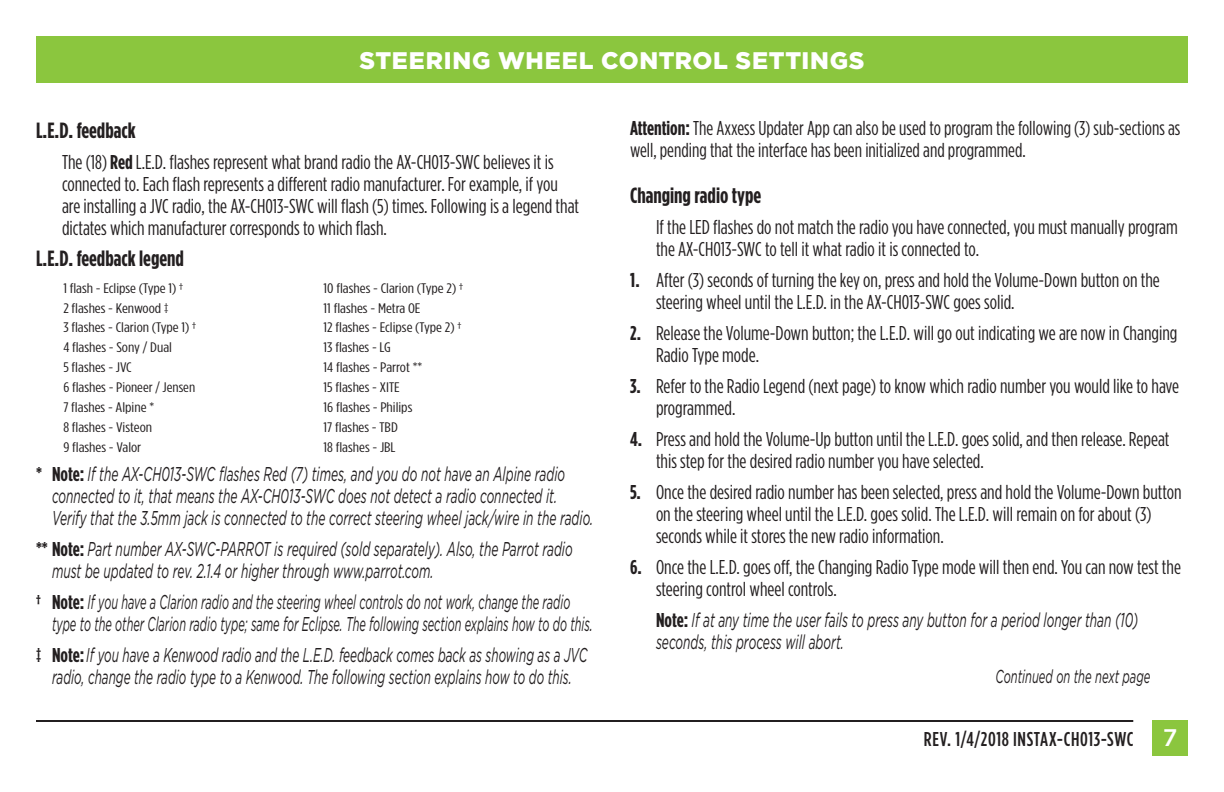
<style>
.page{position:relative;width:1224px;height:792px;background:#fff}
.page>*{position:absolute;margin:0;border:0;box-sizing:border-box;transform-origin:0 0}
.t1{font:900 24px "Gotham";letter-spacing:.03em;color:#fff}
.t2{font:700 22px "Gotham Condensed";color:#231f20}
.t3{font:20px/22px "Gotham Condensed";color:#231f20}
.t4{font:italic 20px/22px "Gotham";color:#231f20;scale:.6 1}
.t5{font:italic 20px/22px "Gotham";color:#231f20;scale:.55 1}
.t6{font:italic 20px/22px "Gotham";color:#231f20;text-align:center;scale:.59 1}
.t7{font:500 20px "Gotham Condensed";letter-spacing:.03em;color:#231f20}
.t8{font:italic 18.8px "Gotham";color:#231f20;scale:.6 1}
.t9{font:13.8px/19.8px "Gotham Condensed";color:#231f20;scale:1.22 1}
.s1{font-weight:700}
.s2{font-family:"Gotham Condensed";font-weight:700;font-style:normal}
.s3{font-family:"Gotham";font-size:24px;color:#fff}
</style>
<div class="page">
<div style="left:36px;top:36px;width:1152px;height:46px;background:#8bc63e"></div>
<div style="left:1152px;top:720px;width:36px;height:36px;background:#8bc63e"></div>
<hr style="left:36px;top:720px;width:1097px;height:2px;background:#231f20">
<p class="t1" style="left:359px;top:46px;width:507px">STEERING WHEEL CONTROL SETTINGS</p>
<p class="t2" style="left:36px;top:118px;width:101px">L.E.D. feedback</p>
<p class="t3" style="left:62px;top:150px;width:519px">The (18) <span class="s1">Red</span> L.E.D. flashes represent what brand radio the AX-CH013-SWC believes it is connected to. Each flash represents a different radio manufacturer. For example, if you are installing a JVC radio, the AX-CH013-SWC will flash (5) times. Following is a legend that dictates which manufacturer corresponds to which flash.</p>
<p class="t2" style="left:36px;top:246px;width:149px">L.E.D. feedback legend</p>
<p class="t9" style="left:63px;top:278px;width:110px">1 flash - Eclipse (Type 1) †<br>2 flashes - Kenwood ‡<br>3 flashes - Clarion (Type 1) †<br>4 flashes - Sony / Dual<br>5 flashes - JVC<br>6 flashes - Pioneer / Jensen<br>7 flashes - Alpine *<br>8 flashes - Visteon<br>9 flashes - Valor</p>
<p class="t9" style="left:324px;top:278px;width:116px">10 flashes - Clarion (Type 2) †<br>11 flashes - Metra OE<br>12 flashes - Eclipse (Type 2) †<br>13 flashes - LG<br>14 flashes - Parrot **<br>15 flashes - XITE<br>16 flashes - Philips<br>17 flashes - TBD<br>18 flashes - JBL</p>
<p class="t4" style="left:52px;top:463px;width:903px;text-indent:-16px"><span class="s2">* Note:</span> If the AX-CH013-SWC flashes Red (7) times, and you do not have an Alpine radio connected to it, that means the AX-CH013-SWC does not detect a radio connected it.<br>Verify that the 3.5mm jack is connected to the correct steering wheel jack/wire in the radio.</p>
<p class="t4" style="left:52px;top:538px;width:869px;text-indent:-16px"><span class="s2">** Note:</span> Part number AX-SWC-PARROT is required (sold separately). Also, the Parrot radio must be updated to rev. 2.1.4 or higher through www.parrot.com.</p>
<p class="t5" style="left:52px;top:591px;width:985px;text-indent:-16px"><span class="s2">† Note:</span> If you have a Clarion radio and the steering wheel controls do not work, change the radio type to the other Clarion radio type; same for Eclipse. The following section explains how to do this.</p>
<p class="t6" style="left:36px;top:644px;width:936px"><span class="s2">‡ Note:</span>If you have a Kenwood radio and the L.E.D. feedback comes back as showing as a JVC radio, change the radio type to a Kenwood. The following section explains how to do this.</p>
<p class="t3" style="left:630px;top:117px;width:552px"><span class="s1">Attention:</span> The Axxess Updater App can also be used to program the following (3) sub-sections as well, pending that the interface has been initialized and programmed.</p>
<p class="t2" style="left:630px;top:183px;width:133px">Changing radio type</p>
<p class="t3" style="left:656px;top:215px;width:523px">If the LED flashes do not match the radio you have connected, you must manually program the AX-CH013-SWC to tell it what radio it is connected to.</p>
<p class="t3" style="left:656px;top:268px;width:505px;text-indent:-26px"><span class="s1">1.</span> After (3) seconds of turning the key on, press and hold the Volume-Down button on the steering wheel until the L.E.D. in the AX-CH013-SWC goes solid.</p>
<p class="t3" style="left:656px;top:321px;width:523px;text-indent:-26px"><span class="s1">2.</span> Release the Volume-Down button; the L.E.D. will go out indicating we are now in Changing<br>Radio Type mode.</p>
<p class="t3" style="left:656px;top:374px;width:525px;text-indent:-26px"><span class="s1">3.</span> Refer to the Radio Legend (next page) to know which radio number you would like to have programmed.</p>
<p class="t3" style="left:656px;top:427px;width:515px;text-indent:-26px"><span class="s1">4.</span> Press and hold the Volume-Up button until the L.E.D. goes solid, and then release. Repeat this step for the desired radio number you have selected.</p>
<p class="t3" style="left:656px;top:480px;width:527px;text-indent:-26px"><span class="s1">5.</span> Once the desired radio number has been selected, press and hold the Volume-Down button on the steering wheel until the L.E.D. goes solid. The L.E.D. will remain on for about (3) seconds while it stores the new radio information.</p>
<p class="t3" style="left:656px;top:555px;width:526px;text-indent:-26px"><span class="s1">6.</span> Once the L.E.D. goes off, the Changing Radio Type mode will then end. You can now test the steering control wheel controls.</p>
<p class="t4" style="left:656px;top:609px;width:806px"><span class="s2">Note:</span> If at any time the user fails to press any button for a period longer than (10) seconds, this process will abort.</p>
<p class="t8" style="left:996px;top:666px;width:260px">Continued on the next page</p>
<p class="t7" style="left:924px;top:728px;width:255px">REV. 1/4/2018 INSTAX-CH013-SWC <span class="s3">7</span></p>
</div>
